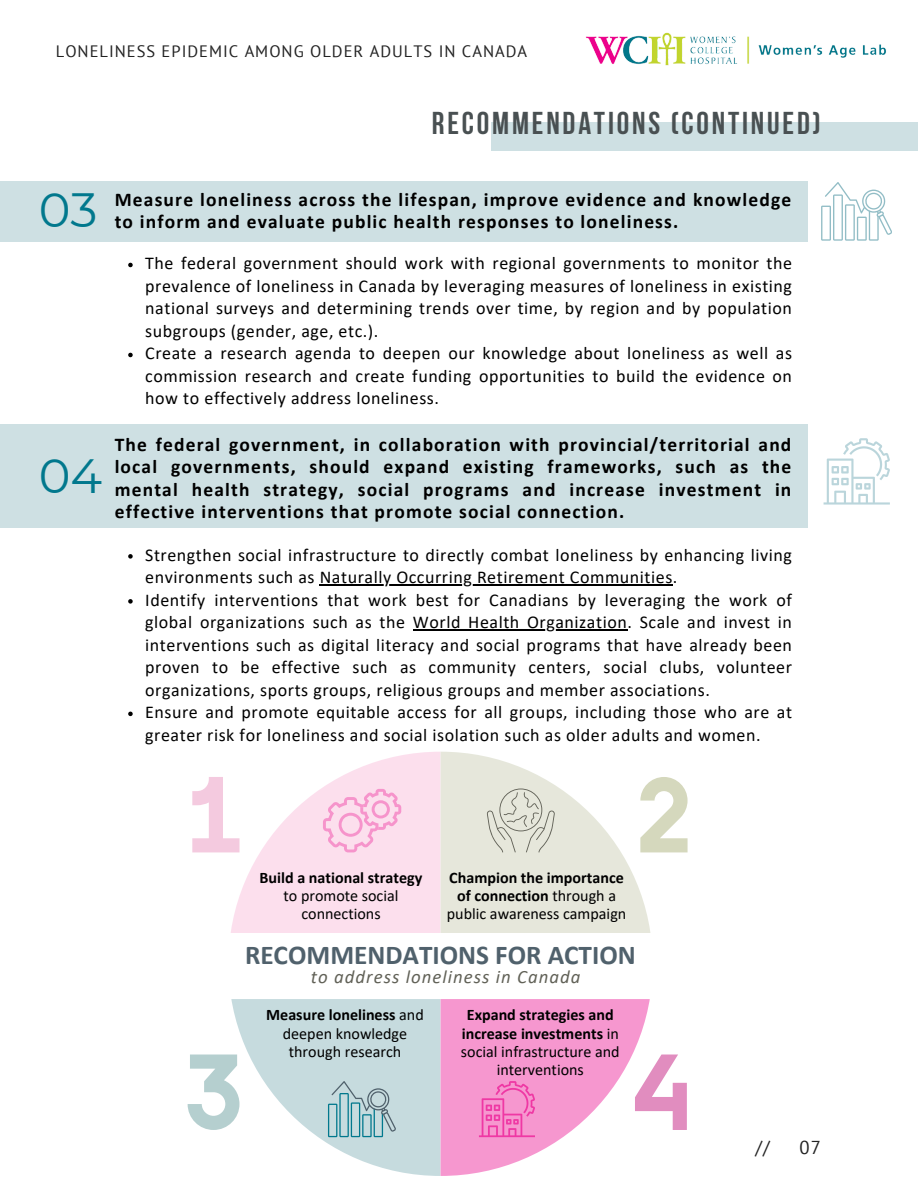
<style>
.page{position:relative;width:918px;height:1188px;background:#fff}
.page>*{position:absolute;margin:0;border:0;box-sizing:border-box;transform-origin:0 0}
.t1{font:48px "Montserrat";color:#01788d}
.t2{font:700 31.5px "Bebas Neue";letter-spacing:.09em;color:#495052}
.t3{font:700 27.3px "Calibri";color:#50616c}
.t4{font:700 19.5px/22.5px "Calibri";letter-spacing:.06em;color:#000}
.t5{font:700 18.9px/21.5px "Calibri";color:#000;text-align:center}
.t6{font:italic 18.75px "Calibri";letter-spacing:.055em;color:#616157}
.t7{font:18.6px "PT Sans";color:#222}
.t8{font:18px/22.5px "Calibri";letter-spacing:.03em;color:#000}
.t9{font:16.5px "PT Sans";letter-spacing:.06em;color:#222}
.t10{font:700 16.05px/18.3px "Calibri";color:#000;text-align:center}
.t11{font:16.05px/18.3px "Calibri";color:#000;text-align:center}
.s1{font-weight:400}
.s2{font-weight:700}
</style>
<div class="page">
<div style="left:0;top:182px;width:808px;height:60px;background:#cee0e3"></div>
<div style="left:0;top:424px;width:808px;height:104px;background:#cee0e3"></div>
<svg style="left:128px;top:263px;width:5px;height:4px"></svg>
<svg style="left:128px;top:353px;width:5px;height:4px"></svg>
<svg style="left:128px;top:554px;width:5px;height:5px"></svg>
<hr style="left:320px;top:584px;width:353px;height:2px;background:#000">
<svg style="left:128px;top:599px;width:5px;height:5px"></svg>
<hr style="left:413px;top:629px;width:214px;height:2px;background:#000">
<svg style="left:128px;top:712px;width:5px;height:4px"></svg>
<div style="left:491px;top:123px;width:427px;height:28px;background:#cee0e3"></div>
<img style="left:586px;top:32px;width:300px;height:34px">
<svg style="left:824px;top:438px;width:66px;height:67px"></svg>
<svg style="left:821px;top:182px;width:71px;height:58px"></svg>
<svg style="left:192px;top:777px;width:36px;height:75px"></svg>
<svg style="left:653px;top:777px;width:35px;height:75px"></svg>
<svg style="left:188px;top:1055px;width:40px;height:75px"></svg>
<svg style="left:653px;top:1055px;width:34px;height:75px"></svg>
<svg style="left:228px;top:752px;width:213px;height:181px;fill:#fcdfed"></svg>
<svg style="left:228px;top:999px;width:213px;height:177px;fill:#c6dbde"></svg>
<svg style="left:441px;top:999px;width:212px;height:177px;fill:#f697cf"></svg>
<svg style="left:441px;top:752px;width:212px;height:181px;fill:#e6e7db"></svg>
<svg style="left:487px;top:789px;width:68px;height:63px;background:#d8d9cd"></svg>
<svg style="left:479px;top:1081px;width:56px;height:56px;background:#f37dc3"></svg>
<svg style="left:328px;top:1081px;width:68px;height:56px;background:#a3c4ca"></svg>
<svg style="left:323px;top:789px;width:78px;height:63px;background:#facce4"></svg>
<p class="t9" style="left:56px;top:40px;width:473px">LONELINESS EPIDEMIC AMONG OLDER ADULTS IN CANADA</p>
<h2 class="t2" style="left:432px;top:111px;width:390px">RECOMMENDATIONS (CONTINUED)</h2>
<h1 class="t1" style="left:39px;top:180px;width:60px">03</h1>
<h1 class="t1" style="left:39px;top:446px;width:65px">04</h1>
<p class="t4" style="left:115px;top:191px;width:678px;line-height:21.3px">Measure loneliness across the lifespan, improve evidence and knowledge to inform and evaluate public health responses to loneliness.</p>
<p class="t8" style="left:145px;top:254px;width:648px">The federal government should work with regional governments to monitor the prevalence of loneliness in Canada by leveraging measures of loneliness in existing national surveys and determining trends over time, by region and by population subgroups (gender, age, etc.).<br>Create a research agenda to deepen our knowledge about loneliness as well as commission research and create funding opportunities to build the evidence on how to effectively address loneliness.</p>
<p class="t4" style="left:115px;top:434px;width:678px;text-align:justify">The federal government, in collaboration with provincial/territorial and local governments, should expand existing frameworks, such as the mental health strategy, social programs and increase investment in effective interventions that promote social connection.</p>
<p class="t8" style="left:145px;top:545px;width:648px">Strengthen social infrastructure to directly combat loneliness by enhancing living environments such as Naturally Occurring Retirement Communities.<br>Identify interventions that work best for Canadians by leveraging the work of global organizations such as the World Health Organization. Scale and invest in interventions such as digital literacy and social programs that have already been proven to be effective such as community centers, social clubs, volunteer organizations, sports groups, religious groups and member associations.<br>Ensure and promote equitable access for all groups, including those who are at greater risk for loneliness and social isolation such as older adults and women.</p>
<p class="t10" style="left:447px;top:869px;width:181px">Champion the importance of connection <span class="s1">through a public awareness campaign</span></p>
<h3 class="t3" style="left:245px;top:944px;width:392px">RECOMMENDATIONS FOR ACTION</h3>
<p class="t6" style="left:311px;top:968px;width:271px">to address loneliness in Canada</p>
<p class="t10" style="left:260px;top:869px;width:164px">Build a national strategy</p>
<p class="t11" style="left:284px;top:888px;width:117px">to promote social connections</p>
<p class="t5" style="left:360px;top:942px;width:170px">RECOMMENDATIONS<br>FOR CHANGE</p>
<p class="t11" style="left:266px;top:1007px;width:159px"><span class="s2">Measure loneliness</span> and deepen knowledge through research</p>
<p class="t10" style="left:461px;top:1007px;width:160px">Expand strategies and increase investments <span class="s1">in social infrastructure and interventions</span></p>
<p class="t7" style="left:756px;top:1135px;width:16px">//</p>
<p class="t7" style="left:800px;top:1135px;width:23px">07</p>
</div>
